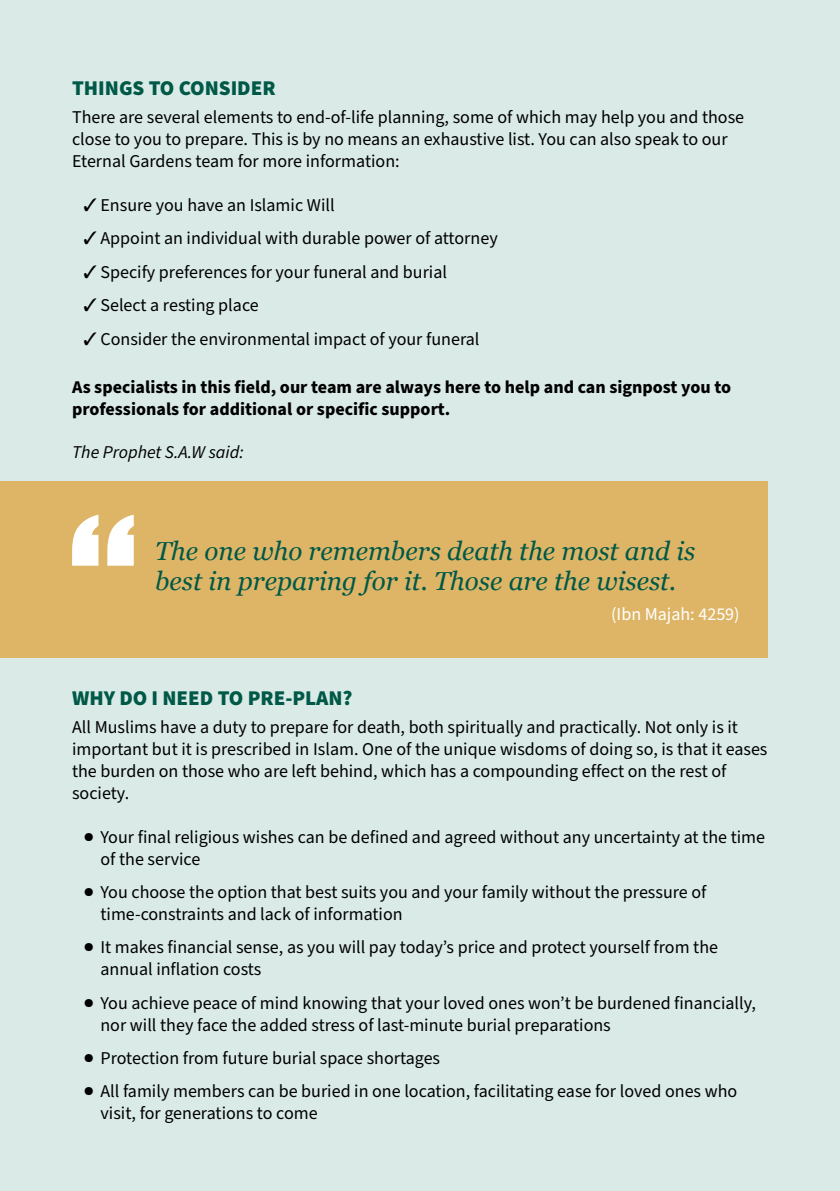
<style>
.page{position:relative;width:840px;height:1191px;background:#fff}
.page>*{position:absolute;margin:0;border:0;box-sizing:border-box;transform-origin:0 0}
.t1{font:italic 26px/30px "Georgia";color:#005847}
.t2{font:900 21px "Source Sans Pro";color:#005847}
.t3{font:18px/22px "Source Sans Pro";color:#000}
.t4{font:700 18px/22px "Source Sans Pro";color:#000}
.t5{font:italic 18px "Source Sans Pro";color:#000}
.t6{font:18px "Source Sans Pro";color:#fff}
</style>
<div class="page">
<div style="left:0;top:0;width:839px;height:1191px;background:#d9eae7"></div>
<div style="left:0;top:482px;width:767px;height:176px;background:#deb566"></div>
<svg style="left:72px;top:515px;width:62px;height:51px"></svg>
<p class="t2" style="left:72px;top:74px;width:205px">THINGS TO CONSIDER</p>
<p class="t3" style="left:72px;top:107px;width:673px">There are several elements to end-of-life planning, some of which may help you and those close to you to prepare. This is by no means an exhaustive list. You can also speak to our<br>Eternal Gardens team for more information:</p>
<p class="t3" style="left:83px;top:195px;width:252px">✓ Ensure you have an Islamic Will</p>
<p class="t3" style="left:83px;top:228px;width:415px">✓ Appoint an individual with durable power of attorney</p>
<p class="t3" style="left:83px;top:261px;width:365px">✓ Specify preferences for your funeral and burial</p>
<p class="t3" style="left:83px;top:295px;width:177px">✓ Select a resting place</p>
<p class="t3" style="left:83px;top:328px;width:397px">✓ Consider the environmental impact of your funeral</p>
<p class="t4" style="left:72px;top:376px;width:660px">As specialists in this field, our team are always here to help and can signpost you to professionals for additional or specific support.</p>
<p class="t5" style="left:72px;top:439px;width:173px">The Prophet S.A.W said:</p>
<h1 class="t1" style="left:155px;top:535px;width:541px">The one who remembers death the most and is best in preparing for it. Those are the wisest.</h1>
<p class="t6" style="left:610px;top:602px;width:130px">(Ibn Majah: 4259)</p>
<p class="t2" style="left:72px;top:683px;width:282px">WHY DO I NEED TO PRE-PLAN?</p>
<p class="t3" style="left:72px;top:716px;width:696px">All Muslims have a duty to prepare for death, both spiritually and practically. Not only is it important but it is prescribed in Islam. One of the unique wisdoms of doing so, is that it eases the burden on those who are left behind, which has a compounding effect on the rest of society.</p>
<p class="t3" style="left:100px;top:826px;width:665px;text-indent:-17px">● Your final religious wishes can be defined and agreed without any uncertainty at the time of the service</p>
<p class="t3" style="left:100px;top:881px;width:607px;text-indent:-17px">● You choose the option that best suits you and your family without the pressure of time-constraints and lack of information</p>
<p class="t3" style="left:100px;top:937px;width:618px;text-indent:-17px">● It makes financial sense, as you will pay today’s price and protect yourself from the annual inflation costs</p>
<p class="t3" style="left:100px;top:992px;width:656px;text-indent:-17px">● You achieve peace of mind knowing that your loved ones won’t be burdened financially, nor will they face the added stress of last-minute burial preparations</p>
<p class="t3" style="left:83px;top:1047px;width:358px">● Protection from future burial space shortages</p>
<p class="t3" style="left:100px;top:1081px;width:638px;text-indent:-17px">● All family members can be buried in one location, facilitating ease for loved ones who visit, for generations to come</p>
</div>
